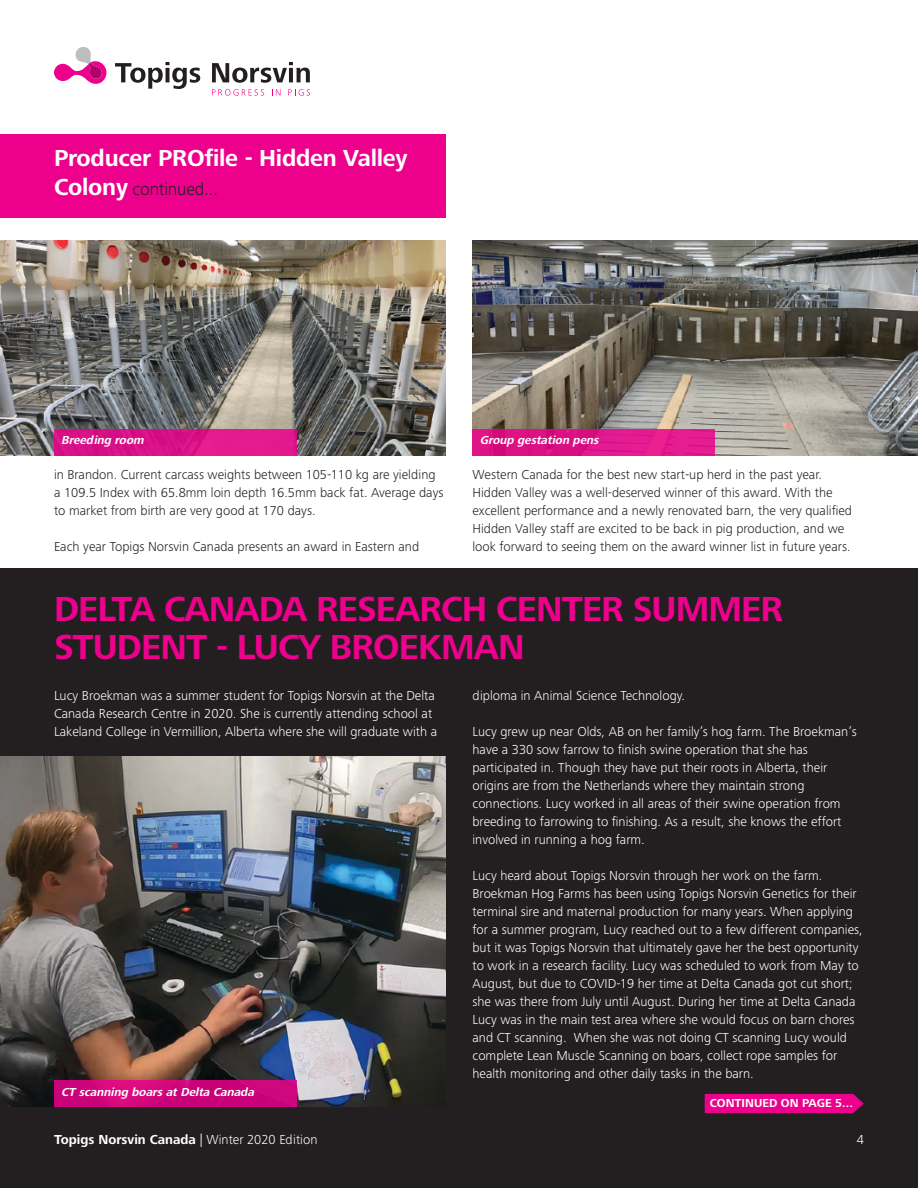
<style>
.page{position:relative;width:918px;height:1188px;background:#fff}
.page>*{position:absolute;margin:0;border:0;box-sizing:border-box;transform-origin:0 0}
.t1{font:700 36px/37.5px "Frutiger Next Pro";letter-spacing:-.025em;color:#ec008c}
.t2{font:700 24px "Frutiger Next Pro";letter-spacing:-.01em;color:#fff}
.t3{font:300 18px "Frutiger Next Pro";letter-spacing:-.01em;color:#231f20}
.t4{font:300 13.5px/18px "Frutiger Next Pro";color:#fff}
.t5{font:300 13.5px/18px "Frutiger Next Pro";color:#231f20}
.t6{font:700 13.5px "Frutiger Next Pro";color:#fff}
.t7{font:italic 700 12px "Frutiger Next Pro";color:#fff}
.t8{font:700 12px "Frutiger Next Pro";color:#fff}
.s1{font-weight:700;font-size:24px;color:#fff}
.s2{font-weight:300}
</style>
<div class="page">
<div style="left:0;top:568px;width:918px;height:620px;background:#231f20"></div>
<div style="left:705px;top:1094px;width:159px;height:19px;background:#ec008c"></div>
<div style="left:0;top:134px;width:446px;height:84px;background:#ec008c"></div>
<svg style="left:115px;top:62px;width:85px;height:27px"></svg>
<svg style="left:212px;top:62px;width:98px;height:21px"></svg>
<svg style="left:212px;top:89px;width:52px;height:7px"></svg>
<svg style="left:272px;top:89px;width:8px;height:7px"></svg>
<svg style="left:288px;top:89px;width:22px;height:7px"></svg>
<svg style="left:54px;top:47px;width:52px;height:37px"></svg>
<img style="left:472px;top:241px;width:446px;height:215px">
<div style="left:472px;top:430px;width:244px;height:26px;background:linear-gradient(to right,#d70c80,#e61e93)"></div>
<img style="left:0;top:241px;width:445px;height:214px">
<div style="left:54px;top:429px;width:243px;height:26px;background:#db148a"></div>
<img style="left:0;top:757px;width:446px;height:350px">
<div style="left:54px;top:1081px;width:243px;height:26px;background:linear-gradient(to right,#d2067b,#cb047b)"></div>
<p class="t2" style="left:54px;top:144px;width:355px">Producer PROfile - Hidden Valley</p>
<p class="t3" style="left:54px;top:179px;width:166px"><span class="s1">Colony</span> continued...</p>
<p class="t7" style="left:61px;top:433px;width:87px">Breeding room</p>
<p class="t7" style="left:480px;top:434px;width:123px">Group gestation pens</p>
<p class="t5" style="left:54px;top:465px;width:391px">in Brandon. Current carcass weights between 105-110 kg are yielding a 109.5 Index with 65.8mm loin depth 16.5mm back fat. Average days to market from birth are very good at 170 days.</p>
<p class="t5" style="left:54px;top:537px;width:367px">Each year Topigs Norsvin Canada presents an award in Eastern and</p>
<p class="t5" style="left:472px;top:465px;width:381px">Western Canada for the best new start-up herd in the past year.<br>Hidden Valley was a well-deserved winner of this award. With the excellent performance and a newly renovated barn, the very qualified Hidden Valley staff are excited to be back in pig production, and we look forward to seeing them on the award winner list in future years.</p>
<p class="t1" style="left:54px;top:590px;width:731px">DELTA CANADA RESEARCH CENTER SUMMER<br>STUDENT - LUCY BROEKMAN</p>
<p class="t4" style="left:54px;top:686px;width:385px">Lucy Broekman was a summer student for Topigs Norsvin at the Delta<br>Canada Research Centre in 2020. She is currently attending school at<br>Lakeland College in Vermillion, Alberta where she will graduate with a</p>
<p class="t4" style="left:472px;top:686px;width:214px">diploma in Animal Science Technology.</p>
<p class="t4" style="left:472px;top:722px;width:386px">Lucy grew up near Olds, AB on her family’s hog farm. The Broekman’s have a 330 sow farrow to finish swine operation that she has participated in. Though they have put their roots in Alberta, their origins are from the Netherlands where they maintain strong connections. Lucy worked in all areas of their swine operation from breeding to farrowing to finishing. As a result, she knows the effort involved in running a hog farm.</p>
<p class="t4" style="left:472px;top:866px;width:392px">Lucy heard about Topigs Norsvin through her work on the farm.<br>Broekman Hog Farms has been using Topigs Norsvin Genetics for their terminal sire and maternal production for many years. When applying for a summer program, Lucy reached out to a few different companies, but it was Topigs Norsvin that ultimately gave her the best opportunity to work in a research facility. Lucy was scheduled to work from May to August, but due to COVID-19 her time at Delta Canada got cut short; she was there from July until August. During her time at Delta Canada Lucy was in the main test area where she would focus on barn chores and CT scanning. When she was not doing CT scanning Lucy would complete Lean Muscle Scanning on boars, collect rope samples for health monitoring and other daily tasks in the barn.</p>
<p class="t7" style="left:61px;top:1085px;width:197px">CT scanning boarsatDelta Canada</p>
<p class="t8" style="left:710px;top:1096px;width:145px">CONTINUED ON PAGE 5...</p>
<p class="t6" style="left:54px;top:1132px;width:265px">Topigs Norsvin Canada <span class="s2">| Winter 2020 Edition</span></p>
<p class="t4" style="left:857px;top:1130px;width:9px">4</p>
</div>
